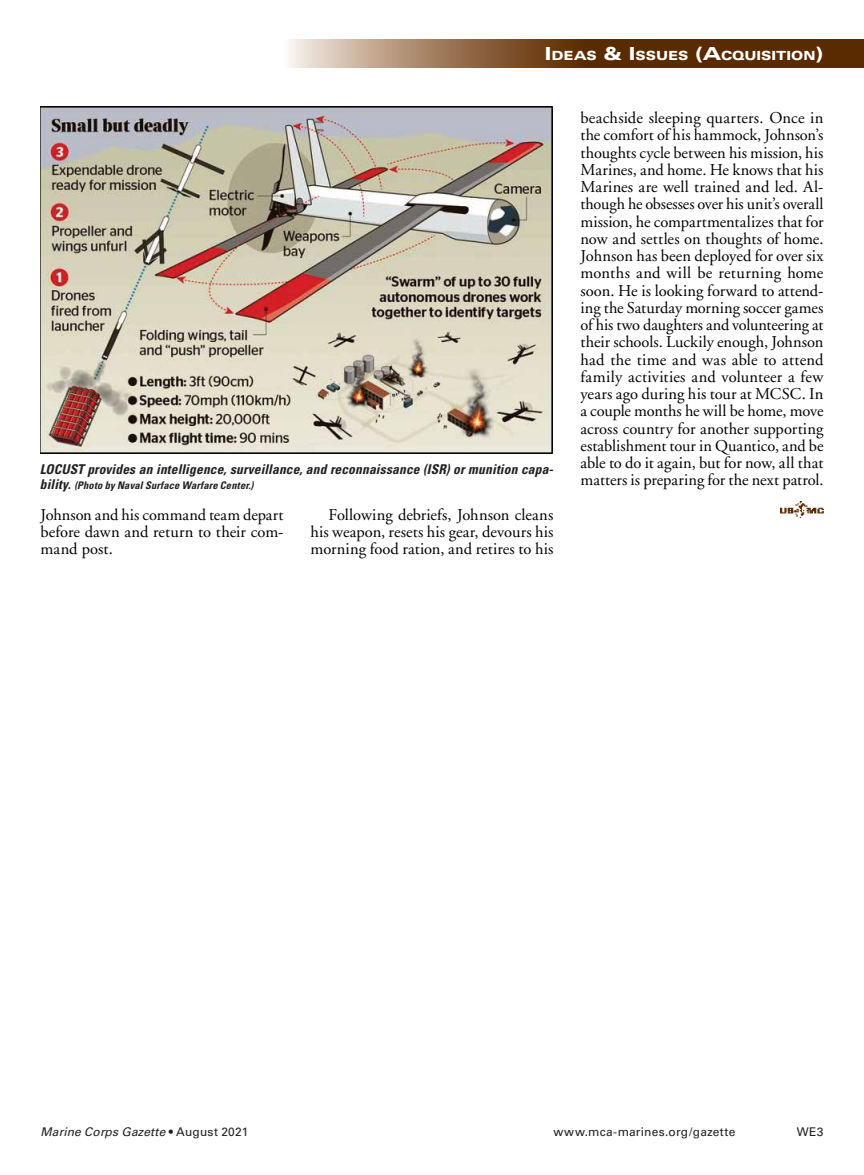
<style>
.page{position:relative;width:864px;height:1175px;background:#fff}
.page>*{position:absolute;margin:0;border:0;box-sizing:border-box;transform-origin:0 0}
.t1{font:16.5px/17.2px "Adobe Garamond";letter-spacing:.005em;color:#000;text-align:justify}
.t2{font:italic 700 condensed 13.5px "Univers";letter-spacing:.01em;color:#231f20}
.t3{font:900 expanded 12.6px "Univers";color:#fff}
.t4{font:12px "Univers";letter-spacing:.02em;color:#231f20}
.t5{font:italic 12px "Univers";letter-spacing:.015em;color:#231f20}
.t6{font:italic 700 condensed 10.5px "Univers";letter-spacing:.015em;color:#231f20}
.s1{font-size:18px}
.s2{font-size:13.5px}
.s3{font-style:normal}
</style>
<div class="page">
<svg style="left:288px;top:40px;width:576px;height:28px;background:#805835"></svg>
<img style="left:40px;top:106px;width:513px;height:348px">
<img style="left:781px;top:502px;width:43px;height:15px">
<p class="t3" style="left:545px;top:48px;width:280px"><span class="s1">I</span>DEAS <span class="s1">&amp; I</span>SSUES <span class="s1">(A</span>CQUISITION<span class="s1">)</span></p>
<p class="t2" style="left:40px;top:460px;width:515px">LOCUST provides an intelligence, surveillance, and reconnaissance (ISR) or munition capa-</p>
<p class="t6" style="left:40px;top:478px;width:215px"><span class="s2">bility.</span> (Photo by Naval Surface Warfare Center.)</p>
<p class="t1" style="left:40px;top:506px;width:245px">Johnson and his command team depart before dawn and return to their com&shy;mand post.</p>
<p class="t1" style="left:311px;top:506px;width:244px;text-indent:18px">Following debriefs, Johnson cleans his weapon, resets his gear, devours his morning food ration, and retires to his</p>
<p class="t1" style="left:580px;top:110px;width:245px">beachside sleeping quarters. Once in the comfort of his hammock, Johnson’s thoughts cycle between his mission, his Marines, and home. He knows that his Marines are well trained and led. Al&shy;though he obsesses over his unit’s overall mission, he compartmentalizes that for now and settles on thoughts of home.<br>Johnson has been deployed for over six months and will be returning home soon. He is looking forward to attend&shy;ing the Saturday morning soccer games of his two daughters and volunteering at their schools. Luckily enough, Johnson had the time and was able to attend family activities and volunteer a few years ago during his tour at MCSC. In a couple months he will be home, move across country for another supporting establishment tour in Quantico, and be able to do it again, but for now, all that matters is preparing for the next patrol.</p>
<p class="t5" style="left:40px;top:1124px;width:209px">Marine Corps Gazette <span class="s3">• August 2021</span></p>
<p class="t4" style="left:554px;top:1124px;width:183px">www.mca-marines.org/gazette</p>
<p class="t4" style="left:797px;top:1124px;width:28px">WE3</p>
</div>
